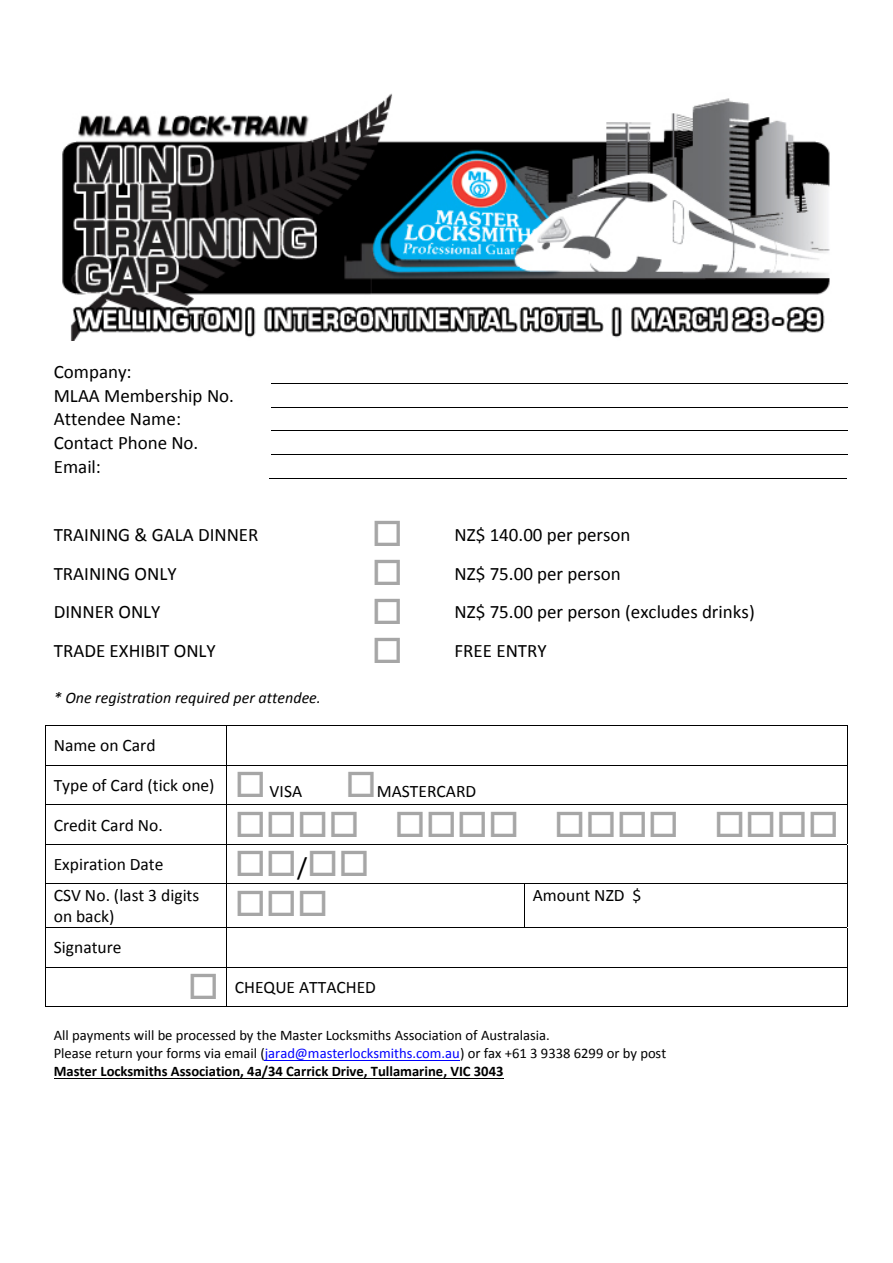
<style>
.page{position:relative;width:893px;height:1263px;background:#fff}
.page>*{position:absolute;margin:0;border:0;box-sizing:border-box;transform-origin:0 0}
.t1{font:34.95px "Wingdings";color:#a6a6a6}
.t2{font:26.25px "Calibri";color:#000}
.t3{font:19.05px/23.9px "Calibri";color:#000}
.t4{font:17.55px/21.3px "Calibri";color:#000}
.t5{font:italic 16.05px "Calibri";color:#000}
.t6{font:14.55px/17.9px "Calibri";color:#000}
.s1{color:#a6a6a6}
.s2{color:#00f}
.s3{font-weight:700}
</style>
<div class="page">
<img style="left:62px;top:93px;width:768px;height:247px">
<hr style="left:271px;top:383px;width:576px;height:1px;background:#000">
<hr style="left:271px;top:407px;width:576px;height:1px;background:#000">
<hr style="left:271px;top:431px;width:576px;height:1px;background:#000">
<hr style="left:271px;top:454px;width:576px;height:1px;background:#000">
<hr style="left:270px;top:478px;width:577px;height:1px;background:#000">
<hr style="left:46px;top:725px;width:181px;height:1px;background:#000">
<hr style="left:227px;top:725px;width:620px;height:1px;background:#000">
<hr style="left:46px;top:726px;width:1px;height:39px;background:#000">
<hr style="left:227px;top:726px;width:1px;height:39px;background:#000">
<hr style="left:847px;top:726px;width:1px;height:39px;background:#000">
<hr style="left:46px;top:765px;width:181px;height:1px;background:#000">
<hr style="left:227px;top:765px;width:620px;height:1px;background:#000">
<hr style="left:46px;top:766px;width:1px;height:39px;background:#000">
<hr style="left:227px;top:766px;width:1px;height:39px;background:#000">
<hr style="left:847px;top:766px;width:1px;height:39px;background:#000">
<hr style="left:46px;top:805px;width:181px;height:1px;background:#000">
<hr style="left:227px;top:805px;width:620px;height:1px;background:#000">
<hr style="left:46px;top:805px;width:1px;height:39px;background:#000">
<hr style="left:227px;top:805px;width:1px;height:39px;background:#000">
<hr style="left:847px;top:805px;width:1px;height:39px;background:#000">
<hr style="left:46px;top:844px;width:801px;height:1px;background:#000">
<hr style="left:46px;top:845px;width:1px;height:39px;background:#000">
<hr style="left:227px;top:845px;width:1px;height:39px;background:#000">
<hr style="left:847px;top:845px;width:1px;height:39px;background:#000">
<hr style="left:46px;top:884px;width:801px;height:1px;background:#000">
<hr style="left:46px;top:884px;width:1px;height:43px;background:#000">
<hr style="left:227px;top:884px;width:1px;height:43px;background:#000">
<hr style="left:524px;top:884px;width:1px;height:43px;background:#000">
<hr style="left:847px;top:884px;width:1px;height:43px;background:#000">
<hr style="left:46px;top:927px;width:801px;height:1px;background:#000">
<hr style="left:46px;top:928px;width:1px;height:39px;background:#000">
<hr style="left:227px;top:928px;width:1px;height:39px;background:#000">
<hr style="left:847px;top:928px;width:1px;height:39px;background:#000">
<hr style="left:46px;top:967px;width:181px;height:1px;background:#000">
<hr style="left:227px;top:967px;width:620px;height:1px;background:#000">
<hr style="left:46px;top:967px;width:1px;height:40px;background:#000">
<hr style="left:46px;top:1006px;width:181px;height:1px;background:#000">
<hr style="left:227px;top:967px;width:1px;height:40px;background:#000">
<hr style="left:227px;top:1006px;width:620px;height:1px;background:#000">
<hr style="left:847px;top:967px;width:1px;height:40px;background:#000">
<hr style="left:265px;top:1060px;width:195px;height:1px;background:#00f">
<hr style="left:54px;top:1078px;width:449px;height:1px;background:#000">
<p class="t3" style="left:54px;top:361px;width:182px">Company:<br>MLAA Membership No.<br>Attendee Name:<br>Contact Phone No.<br>Email:</p>
<p class="t3" style="left:54px;top:524px;width:206px">TRAINING &amp; GALA DINNER</p>
<p class="t3" style="left:372px;top:524px;width:260px"><span class="s1">□</span> NZ$ 140.00 per person</p>
<p class="t3" style="left:54px;top:563px;width:124px">TRAINING ONLY</p>
<p class="t3" style="left:372px;top:563px;width:251px"><span class="s1">□</span> NZ$ 75.00 per person</p>
<p class="t3" style="left:54px;top:602px;width:108px">DINNER ONLY</p>
<p class="t3" style="left:372px;top:602px;width:384px"><span class="s1">□</span> NZ$ 75.00 per person (excludes drinks)</p>
<p class="t3" style="left:54px;top:640px;width:164px">TRADE EXHIBIT ONLY</p>
<p class="t3" style="left:372px;top:640px;width:176px"><span class="s1">□</span> FREE ENTRY</p>
<p class="t5" style="left:54px;top:691px;width:269px">* One registration required per attendee.</p>
<p class="t4" style="left:54px;top:736px;width:103px">Name on Card</p>
<p class="t4" style="left:54px;top:776px;width:424px">Type of Card (tick one) <span class="s1">□</span> VISA <span class="s1">□</span>MASTERCARD</p>
<p class="t4" style="left:54px;top:816px;width:111px">Credit Card No.</p>
<p class="t1" style="left:235px;top:805px;width:606px">□□□□ □□□□ □□□□ □□□□</p>
<p class="t4" style="left:54px;top:855px;width:111px">Expiration Date</p>
<p class="t2" style="left:235px;top:857px;width:137px"><span class="s1">□□</span>/<span class="s1">□□</span></p>
<p class="t4" style="left:54px;top:886px;width:147px">CSV No. (last 3 digits on back)</p>
<p class="t1" style="left:235px;top:884px;width:95px">□□□</p>
<p class="t4" style="left:533px;top:886px;width:110px">Amount NZD $</p>
<p class="t4" style="left:54px;top:938px;width:69px">Signature</p>
<p class="t4" style="left:188px;top:978px;width:190px"><span class="s1">□</span> CHEQUE ATTACHED</p>
<p class="t6" style="left:54px;top:1028px;width:614px">All payments will be processed by the Master Locksmiths Association of Australasia.<br>Please return your forms via email (<span class="s2">jarad@masterlocksmiths.com.au</span>) or fax +61 3 9338 6299 or by post<br><span class="s3">Master Locksmiths Association, 4a/34 Carrick Drive, Tullamarine, VIC 3043</span></p>
</div>
